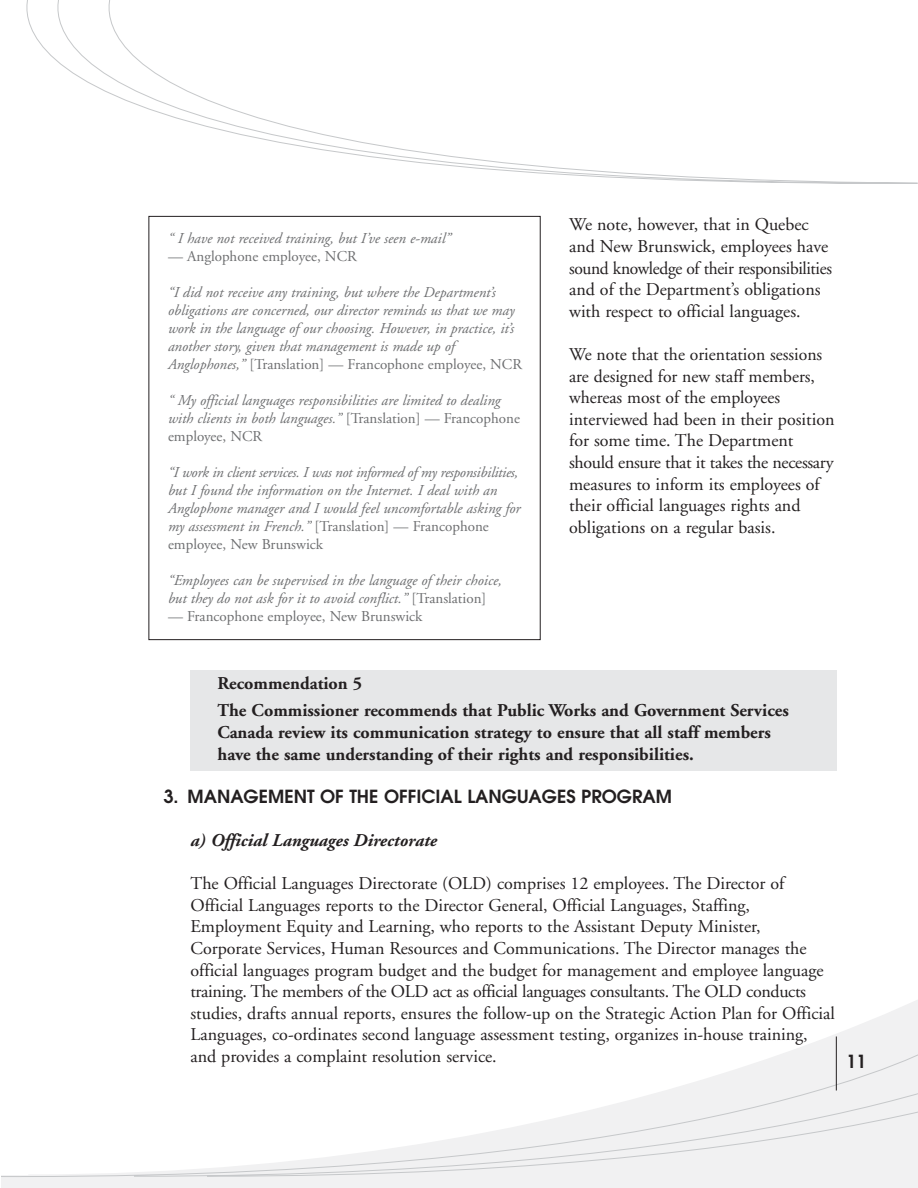
<style>
.page{position:relative;width:918px;height:1188px;background:#fff}
.page>*{position:absolute;margin:0;border:0;box-sizing:border-box;transform-origin:0 0}
.t1{font:18px/21.6px "Adobe Garamond";color:#231f20}
.t2{font:700 18px/27px "Adobe Garamond";color:#231f20}
.t3{font:600 18px "Avant Garde";color:#231f20}
.t4{font:italic 700 18px "Adobe Garamond";color:#231f20}
.t5{font:italic 15px/18px "Adobe Garamond";color:#6d6e70}
.t6{font:15px "Adobe Garamond";color:#6d6e70}
.s1{font-style:normal}
</style>
<div class="page">
<div style="left:190px;top:670px;width:647px;height:101px;background:#e6e7e8"></div>
<svg style="left:2px;top:1000px;width:916px;height:188px"></svg>
<svg style="left:2px;top:1043px;width:916px;height:134px"></svg>
<svg style="left:27px;top:0;width:891px;height:184px"></svg>
<hr style="left:836px;top:1036px;width:1px;height:54px;background:#231f20">
<p class="t5" style="left:168px;top:230px;width:284px">“ I have not received training, but I’ve seen e-mail”</p>
<p class="t6" style="left:168px;top:250px;width:190px">— Anglophone employee, NCR</p>
<p class="t5" style="left:168px;top:284px;width:356px">“I did not receive any training, but where the Department’s obligations are concerned, our director reminds us that we may work in the language of our choosing. However, in practice, it’s another story, given that management is made up of Anglophones,” <span class="s1">[Translation] — Francophone employee, NCR</span></p>
<p class="t5" style="left:168px;top:392px;width:353px">“ My official languages responsibilities are limited to dealing with clients in both languages.” <span class="s1">[Translation] — Francophone employee, NCR</span></p>
<p class="t5" style="left:168px;top:464px;width:354px">“I work in client services. I was not informed of my responsibilities, but I found the information on the Internet. I deal with an Anglophone manager and I would feel uncomfortable asking for my assessment in French.” <span class="s1">[Translation] — Francophone employee, New Brunswick</span></p>
<p class="t5" style="left:168px;top:572px;width:336px">“Employees can be supervised in the language of their choice, but they do not ask for it to avoid conflict.” <span class="s1">[Translation]</span></p>
<p class="t6" style="left:168px;top:610px;width:256px">— Francophone employee, New Brunswick</p>
<p class="t1" style="left:569px;top:216px;width:264px">We note, however, that in Quebec and New Brunswick, employees have sound knowledge of their responsibilities and of the Department’s obligations with respect to official languages.</p>
<p class="t1" style="left:569px;top:345px;width:267px">We note that the orientation sessions are designed for new staff members, whereas most of the employees interviewed had been in their position for some time. The Department should ensure that it takes the necessary measures to inform its employees of their official languages rights and obligations on a regular basis.</p>
<p class="t2" style="left:217px;top:672px;width:573px">Recommendation 5<br>The Commissioner recommends that Public Works and Government Services</p>
<p class="t2" style="left:217px;top:723px;width:555px;line-height:21.6px">Canada review its communication strategy to ensure that all staff members have the same understanding of their rights and responsibilities.</p>
<p class="t3" style="left:163px;top:790px;width:510px">3. MANAGEMENT OF THE OFFICIAL LANGUAGES PROGRAM</p>
<p class="t4" style="left:190px;top:833px;width:248px">a) Official Languages Directorate</p>
<p class="t1" style="left:190px;top:874px;width:646px">The Official Languages Directorate (OLD) comprises 12 employees. The Director of Official Languages reports to the Director General, Official Languages, Staffing, Employment Equity and Learning, who reports to the Assistant Deputy Minister, Corporate Services, Human Resources and Communications. The Director manages the official languages program budget and the budget for management and employee language training. The members of the OLD act as official languages consultants. The OLD conducts studies, drafts annual reports, ensures the follow-up on the Strategic Action Plan for Official Languages, co-ordinates second language assessment testing, organizes in-house training, and provides a complaint resolution service.</p>
<p class="t3" style="left:846px;top:1055px;width:22px">11</p>
</div>
